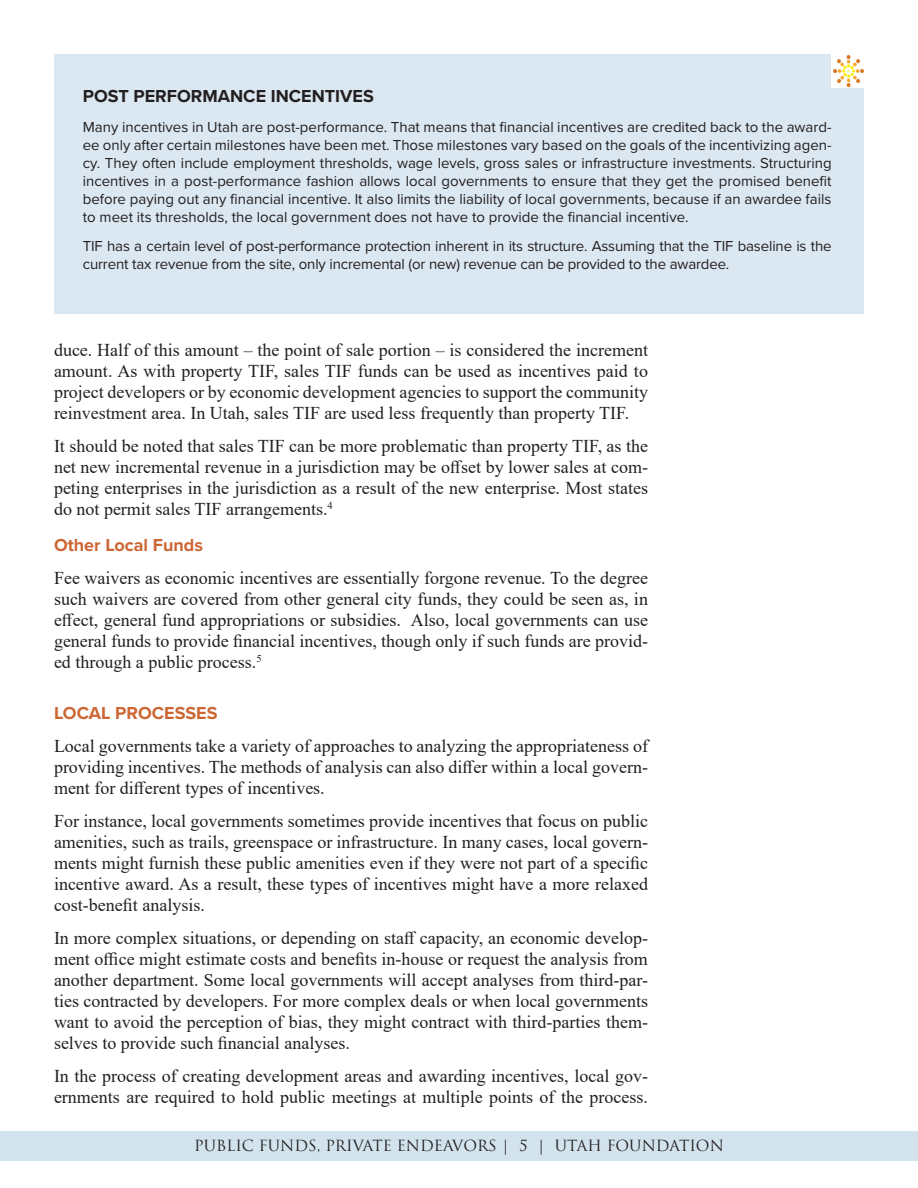
<style>
.page{position:relative;width:918px;height:1188px;background:#fff}
.page>*{position:absolute;margin:0;border:0;box-sizing:border-box;transform-origin:0 0}
.t1{font:18px/21px "Times New Roman";color:#231f20;text-align:justify}
.Call_Out_Box_Headlin{font:700 18px "Proxima Nova";color:#231f20}
.Heading_2{font:700 18px "Proxima Nova";color:#c63}
.Heading_1{font:700 18px "Proxima Nova";color:#c63}
.Call-out-box_Paragra{font:15px/18px "Proxima Nova";letter-spacing:-.01em;color:#231f20;text-align:justify}
.t2{font:15px "Trajan Pro";color:#231f20}
</style>
<div class="page">
<div style="left:0;top:1131px;width:918px;height:30px;background:#d2e3ed"></div>
<div style="left:54px;top:54px;width:810px;height:259px;background:#dbe8f1"></div>
<img style="left:831px;top:54px;width:33px;height:34px">
<p class="Call_Out_Box_Headlin" style="left:83px;top:83px;width:293px">POST PERFORMANCE INCENTIVES</p>
<p class="Call-out-box_Paragra" style="left:83px;top:117px;width:750px">Many incentives in Utah are post-performance. That means that financial incentives are credited back to the award&shy;ee only after certain milestones have been met. Those milestones vary based on the goals of the incentivizing agen&shy;cy. They often include employment thresholds, wage levels, gross sales or infrastructure investments. Structuring incentives in a post-performance fashion allows local governments to ensure that they get the promised benefit before paying out any financial incentive. It also limits the liability of local governments, because if an awardee fails to meet its thresholds, the local government does not have to provide the financial incentive.</p>
<p class="Call-out-box_Paragra" style="left:83px;top:236px;width:750px">TIF has a certain level of post-performance protection inherent in its structure. Assuming that the TIF baseline is the current tax revenue from the site, only incremental (or new) revenue can be provided to the awardee.</p>
<p class="t1" style="left:54px;top:339px;width:596px">duce. Half of this amount – the point of sale portion – is considered the increment amount. As with property TIF, sales TIF funds can be used as incentives paid to project developers or by economic development agencies to support the community reinvestment area. In Utah, sales TIF are used less frequently than property TIF.</p>
<p class="t1" style="left:54px;top:435px;width:596px">It should be noted that sales TIF can be more problematic than property TIF, as the net new incremental revenue in a jurisdiction may be offset by lower sales at com&shy;peting enterprises in the jurisdiction as a result of the new enterprise. Most states do not permit sales TIF arrangements.<sup>4</sup></p>
<p class="Heading_2" style="left:54px;top:532px;width:151px">Other Local Funds</p>
<p class="t1" style="left:54px;top:567px;width:596px">Fee waivers as economic incentives are essentially forgone revenue. To the degree such waivers are covered from other general city funds, they could be seen as, in effect, general fund appropriations or subsidies. Also, local governments can use general funds to provide financial incentives, though only if such funds are provid&shy;ed through a public process.<sup>5</sup></p>
<p class="Heading_1" style="left:54px;top:700px;width:165px">LOCAL PROCESSES</p>
<p class="t1" style="left:54px;top:735px;width:596px">Local governments take a variety of approaches to analyzing the appropriateness of providing incentives. The methods of analysis can also differ within a local govern&shy;ment for different types of incentives.</p>
<p class="t1" style="left:54px;top:810px;width:596px">For instance, local governments sometimes provide incentives that focus on public amenities, such as trails, greenspace or infrastructure. In many cases, local govern&shy;ments might furnish these public amenities even if they were not part of a specific incentive award. As a result, these types of incentives might have a more relaxed cost-benefit analysis.</p>
<p class="t1" style="left:54px;top:927px;width:596px">In more complex situations, or depending on staff capacity, an economic develop&shy;ment office might estimate costs and benefits in-house or request the analysis from another department. Some local governments will accept analyses from third-par&shy;ties contracted by developers. For more complex deals or when local governments want to avoid the perception of bias, they might contract with third-parties them&shy;selves to provide such financial analyses.</p>
<p class="t1" style="left:54px;top:1065px;width:596px">In the process of creating development areas and awarding incentives, local gov&shy;ernments are required to hold public meetings at multiple points of the process.</p>
<p class="t2" style="left:194px;top:1136px;width:531px">PUBLIC FUNDS, PRIVATE ENDEAVORS | 5 | UTAH FOUNDATION</p>
</div>
